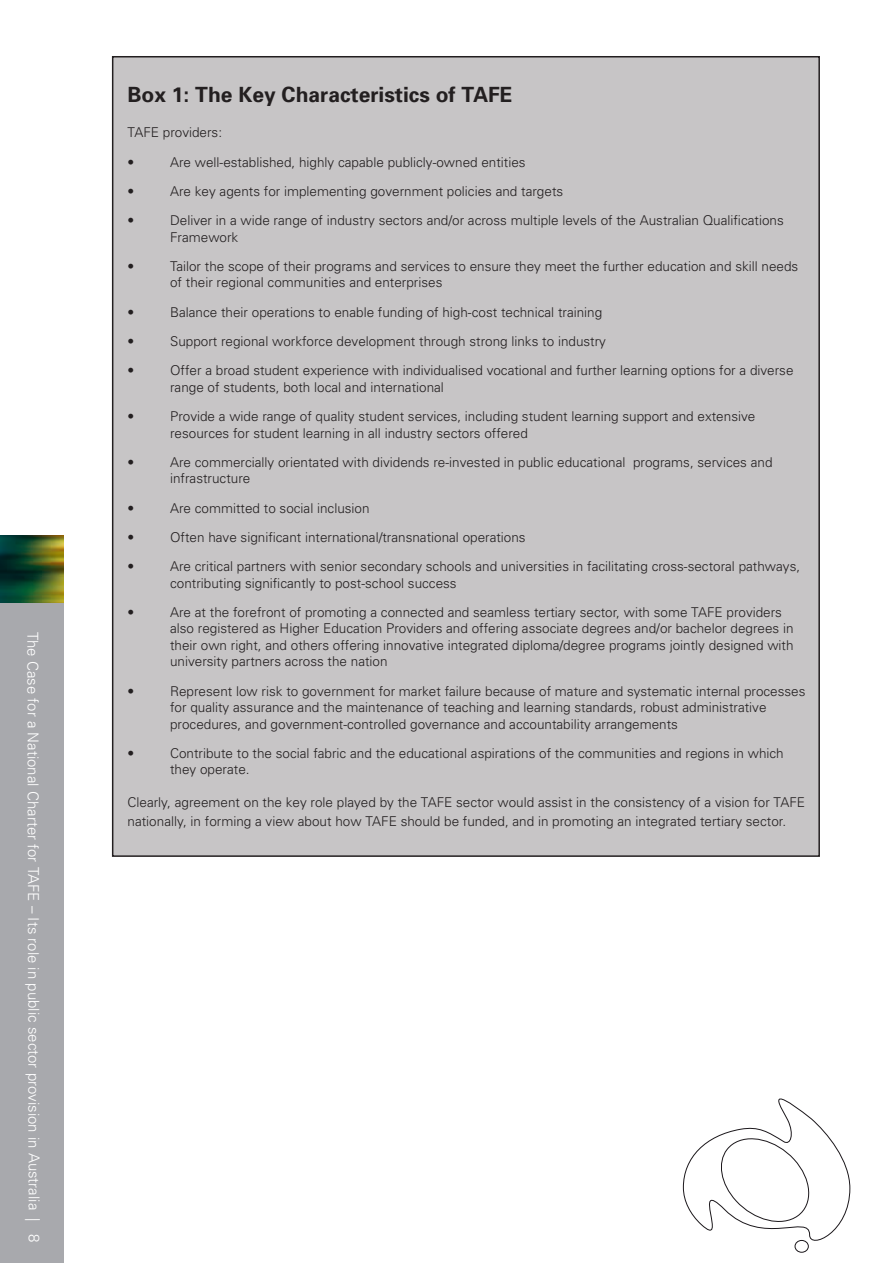
<style>
.page{position:relative;width:893px;height:1263px;background:#fff}
.page>*{position:absolute;margin:0;border:0;box-sizing:border-box;transform-origin:0 0}
.t1{font:700 21px "Univers";color:#231f20}
.t2{font:300 15px "Univers";letter-spacing:-.005em;color:#fff}
.t3{font:300 13.5px/16.5px "Univers";color:#231f20}
</style>
<div class="page">
<svg style="left:683px;top:1098px;width:168px;height:154px"></svg>
<div style="left:113px;top:57px;width:706px;height:799px;background:#c7c5c6"></div>
<img style="left:0;top:536px;width:64px;height:67px">
<div style="left:0;top:604px;width:64px;height:659px;background:#a8a9ad"></div>
<p class="t2" style="left:43px;top:631px;width:613px;rotate:90deg">The Case for a National Charter for TAFE – Its role in public sector provision in Australia | 8</p>
<h1 class="t1" style="left:128px;top:82px;width:387px">Box 1: The Key Characteristics of TAFE</h1>
<p class="t3" style="left:128px;top:118px;width:96px;line-height:29.2px">TAFE providers: •</p>
<p class="t3" style="left:170px;top:154px;width:357px">Are well-established, highly capable publicly-owned entities</p>
<p class="t3" style="left:128px;top:183px;width:8px">•</p>
<p class="t3" style="left:170px;top:183px;width:395px">Are key agents for implementing government policies and targets</p>
<p class="t3" style="left:128px;top:212px;width:8px">•</p>
<p class="t3" style="left:170px;top:212px;width:615px">Deliver in a wide range of industry sectors and/or across multiple levels of the Australian Qualifications<br>Framework</p>
<p class="t3" style="left:128px;top:258px;width:8px">•</p>
<p class="t3" style="left:170px;top:258px;width:630px">Tailor the scope of their programs and services to ensure they meet the further education and skill needs of their regional communities and enterprises</p>
<p class="t3" style="left:128px;top:304px;width:8px">•</p>
<p class="t3" style="left:170px;top:304px;width:434px">Balance their operations to enable funding of high-cost technical training</p>
<p class="t3" style="left:128px;top:333px;width:8px">•</p>
<p class="t3" style="left:170px;top:333px;width:437px">Support regional workforce development through strong links to industry</p>
<p class="t3" style="left:128px;top:362px;width:8px">•</p>
<p class="t3" style="left:170px;top:362px;width:625px">Offer a broad student experience with individualised vocational and further learning options for a diverse range of students, both local and international</p>
<p class="t3" style="left:128px;top:408px;width:8px">•</p>
<p class="t3" style="left:170px;top:408px;width:587px">Provide a wide range of quality student services, including student learning support and extensive resources for student learning in all industry sectors offered</p>
<p class="t3" style="left:128px;top:454px;width:8px">•</p>
<p class="t3" style="left:170px;top:454px;width:604px">Are commercially orientated with dividends re-invested in public educational programs, services and infrastructure</p>
<p class="t3" style="left:128px;top:499px;width:8px">•</p>
<p class="t3" style="left:170px;top:499px;width:201px">Are committed to social inclusion</p>
<p class="t3" style="left:128px;top:529px;width:8px">•</p>
<p class="t3" style="left:170px;top:529px;width:357px">Often have significant international/transnational operations</p>
<p class="t3" style="left:128px;top:558px;width:8px">•</p>
<p class="t3" style="left:170px;top:558px;width:632px">Are critical partners with senior secondary schools and universities in facilitating cross-sectoral pathways, contributing significantly to post-school success</p>
<p class="t3" style="left:128px;top:604px;width:8px">•</p>
<p class="t3" style="left:170px;top:604px;width:625px">Are at the forefront of promoting a connected and seamless tertiary sector, with some TAFE providers also registered as Higher Education Providers and offering associate degrees and/or bachelor degrees in their own right, and others offering innovative integrated diploma/degree programs jointly designed with university partners across the nation</p>
<p class="t3" style="left:128px;top:682px;width:8px">•</p>
<p class="t3" style="left:170px;top:682px;width:637px">Represent low risk to government for market failure because of mature and systematic internal processes for quality assurance and the maintenance of teaching and learning standards, robust administrative procedures, and government-controlled governance and accountability arrangements</p>
<p class="t3" style="left:128px;top:745px;width:8px">•</p>
<p class="t3" style="left:170px;top:745px;width:615px">Contribute to the social fabric and the educational aspirations of the communities and regions in which they operate.</p>
<p class="t3" style="left:128px;top:792px;width:679px;line-height:19.5px">Clearly, agreement on the key role played by the TAFE sector would assist in the consistency of a vision for TAFE nationally, in forming a view about how TAFE should be funded, and in promoting an integrated tertiary sector.</p>
</div>
